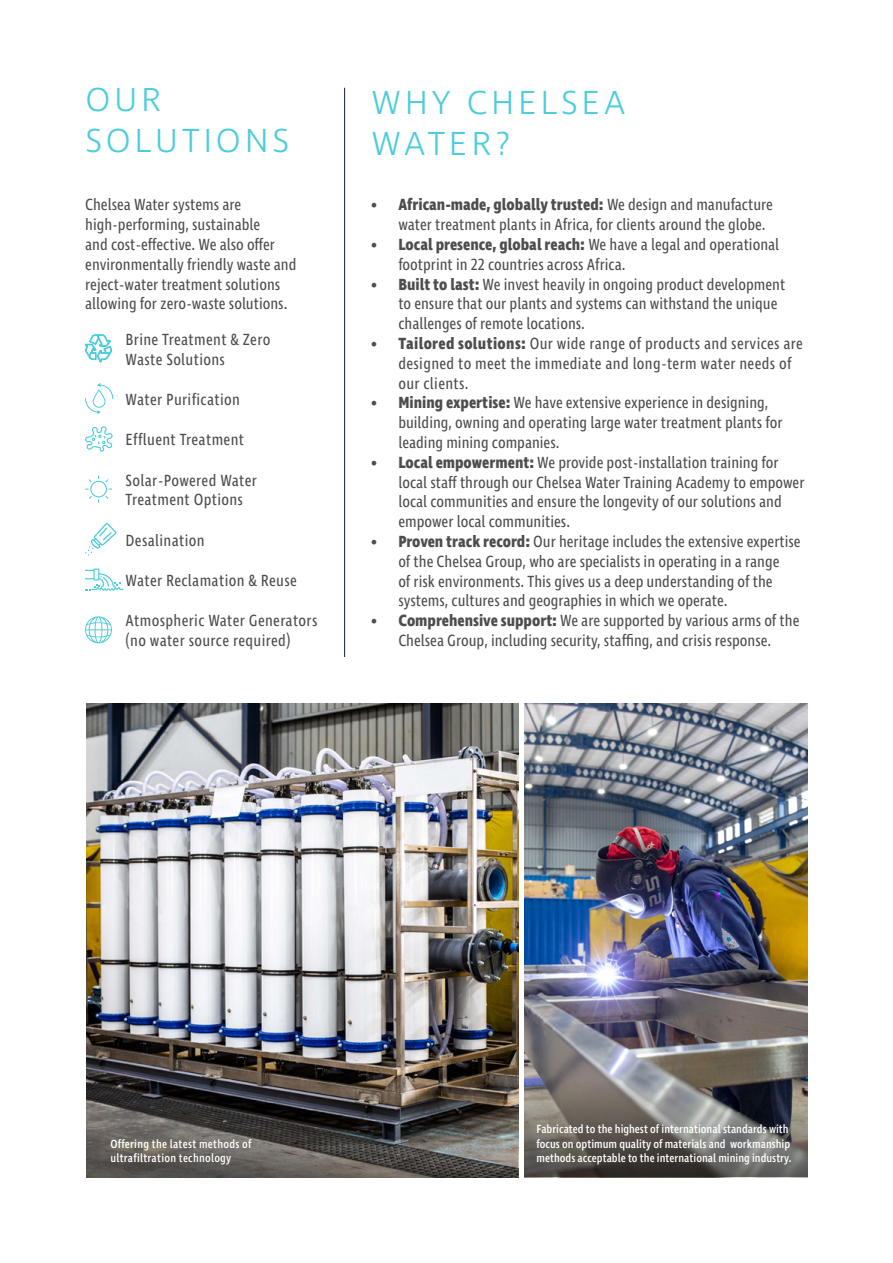
<style>
.page{position:relative;width:893px;height:1263px;background:#fff}
.page>*{position:absolute;margin:0;border:0;box-sizing:border-box;transform-origin:0 0}
.t1{font:300 34.05px/40.8px "Ingra";letter-spacing:.11em;color:#4bcddb}
.t2{font:16.5px/19.8px "Ingra Cd";color:#4d4d4d}
.t3{font:16.5px/19.8px "Ingra Cd";letter-spacing:.02em;color:#4d4d4d}
.t4{font:500 12px/14.4px "Ingra Cd";color:#fff}
.t5{font:500 12px/14.4px "Ingra Cd";letter-spacing:.02em;color:#fff}
.s1{font-weight:700}
</style>
<div class="page">
<img style="left:87px;top:704px;width:431px;height:474px">
<hr style="left:344px;top:88px;width:1px;height:569px;background:#0e1c3c">
<svg style="left:85px;top:334px;width:27px;height:29px"></svg>
<svg style="left:85px;top:383px;width:28px;height:31px"></svg>
<svg style="left:85px;top:523px;width:31px;height:33px"></svg>
<svg style="left:85px;top:568px;width:38px;height:23px"></svg>
<svg style="left:85px;top:426px;width:28px;height:25px"></svg>
<svg style="left:85px;top:475px;width:27px;height:28px"></svg>
<svg style="left:85px;top:616px;width:27px;height:27px"></svg>
<img style="left:524px;top:704px;width:284px;height:474px">
<img style="left:87px;top:1041px;width:431px;height:136px">
<img style="left:524px;top:1004px;width:284px;height:173px">
<h1 class="t1" style="left:85px;top:81px;width:205px">OUR<br>SOLUTIONS</h1>
<h1 class="t1" style="left:372px;top:84px;width:256px">WHY CHELSEA<br>WATER?</h1>
<p class="t2" style="left:85px;top:196px;width:213px">Chelsea Water systems are high-performing, sustainable<br>and cost-effective. We also offer environmentally friendly waste and reject-water treatment solutions allowing for zero-waste solutions.</p>
<p class="t3" style="left:126px;top:330px;width:146px">Brine Treatment &amp; Zero<br>Waste Solutions</p>
<p class="t3" style="left:126px;top:390px;width:116px">Water Purification</p>
<p class="t3" style="left:126px;top:431px;width:120px">Effluent Treatment</p>
<p class="t3" style="left:126px;top:471px;width:133px">Solar-Powered Water<br>Treatment Options</p>
<p class="t3" style="left:126px;top:531px;width:81px">Desalination</p>
<p class="t3" style="left:126px;top:571px;width:173px">Water Reclamation &amp; Reuse</p>
<p class="t3" style="left:126px;top:612px;width:193px">Atmospheric Water Generators (no water source required)</p>
<p class="t2" style="left:398px;top:196px;width:376px;text-indent:-27px"><span class="s1">• African-made, globally trusted:</span> We design and manufacture water treatment plants in Africa, for clients around the globe.</p>
<p class="t2" style="left:398px;top:235px;width:382px;text-indent:-27px"><span class="s1">• Local presence, global reach:</span> We have a legal and operational footprint in 22 countries across Africa.</p>
<p class="t2" style="left:398px;top:275px;width:388px;text-indent:-27px"><span class="s1">• Built to last:</span> We invest heavily in ongoing product development to ensure that our plants and systems can withstand the unique challenges of remote locations.</p>
<p class="t3" style="left:398px;top:334px;width:406px;text-indent:-27px"><span class="s1">• Tailored solutions:</span> Our wide range of products and services are designed to meet the immediate and long-term water needs of our clients.</p>
<p class="t2" style="left:398px;top:394px;width:386px;text-indent:-27px"><span class="s1">• Mining expertise:</span> We have extensive experience in designing, building, owning and operating large water treatment plants for leading mining companies.</p>
<p class="t2" style="left:398px;top:453px;width:408px;text-indent:-27px"><span class="s1">• Local empowerment:</span> We provide post-installation training for local staff through our Chelsea Water Training Academy to empower local communities and ensure the longevity of our solutions and empower local communities.</p>
<p class="t2" style="left:398px;top:532px;width:404px;text-indent:-27px"><span class="s1">• Proven track record:</span> Our heritage includes the extensive expertise of the Chelsea Group, who are specialists in operating in a range<br>of risk environments. This gives us a deep understanding of the systems, cultures and geographies in which we operate.</p>
<p class="t2" style="left:371px;top:612px;width:430px;text-align:center"><span class="s1">• Comprehensive support:</span> We are supported by various arms of the<br>Chelsea Group, including security, staffing, and crisis response.</p>
<p class="t5" style="left:110px;top:1137px;width:143px">Offering the latest methods of ultrafiltration technology</p>
<p class="t4" style="left:536px;top:1122px;width:257px">Fabricated to the highest of international standards with focus on optimum quality of materials and workmanship methods acceptable to the international mining industry.</p>
</div>
